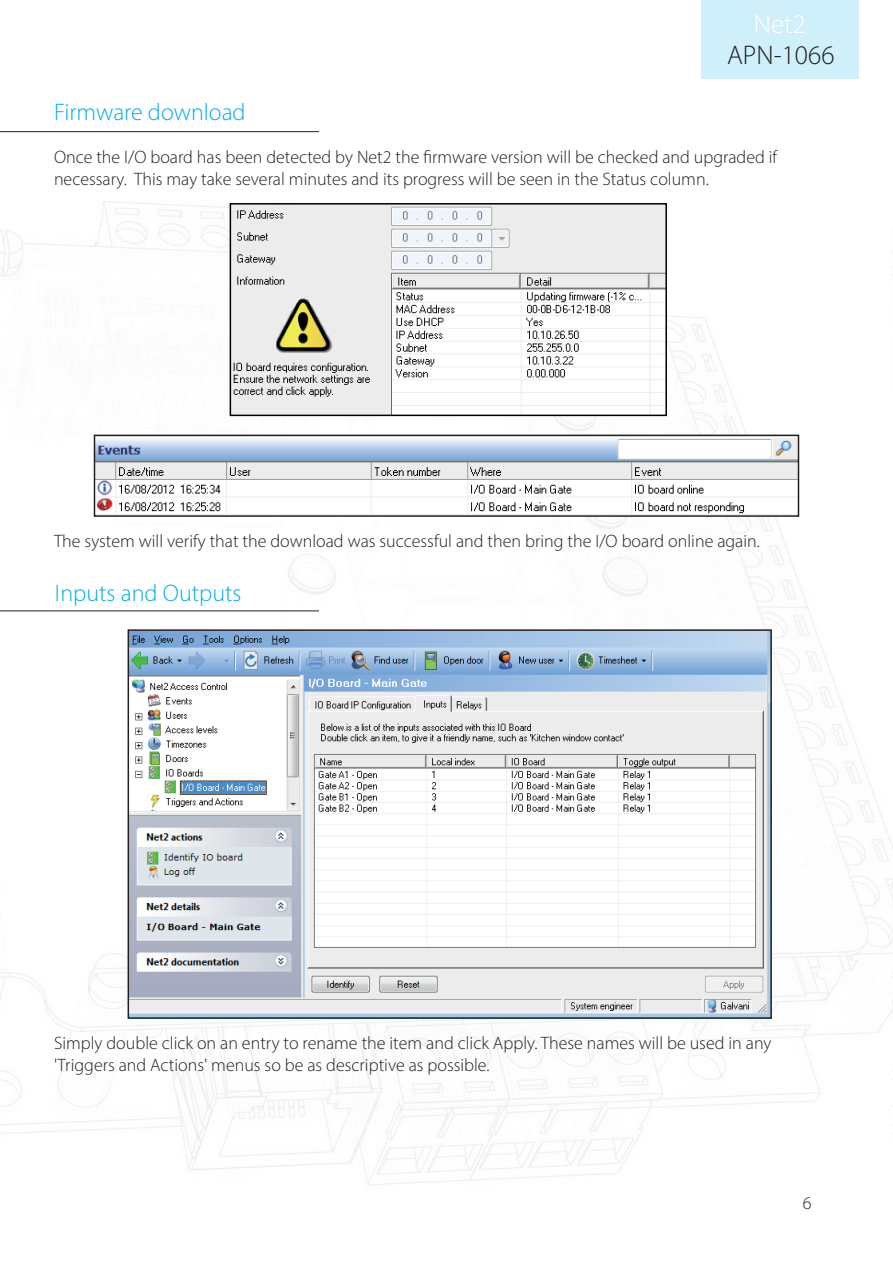
<style>
.page{position:relative;width:893px;height:1263px;background:#fff}
.page>*{position:absolute;margin:0;border:0;box-sizing:border-box;transform-origin:0 0}
.t1{font:300 27px "Myriad Pro";color:#231f20}
.t2{font:300 27px "Myriad Pro";color:#fff}
.Section_title{font:300 24px "Myriad Pro";color:#00aeef}
.Text_-_12pt{font:300 18px/21.6px "Myriad Pro";color:#231f20}
</style>
<div class="page">
<div style="left:702px;top:0;width:157px;height:79px;background:#cfeffb"></div>
<hr style="left:0;top:131px;width:319px;height:1px;background:#231f20">
<img style="left:233px;top:206px;width:431px;height:207px">
<div style="left:230px;top:203px;width:437px;height:213px;border:2px solid #000"></div>
<img style="left:97px;top:438px;width:699px;height:76px">
<div style="left:94px;top:435px;width:705px;height:82px;border:2px solid #231f20"></div>
<hr style="left:0;top:611px;width:319px;height:1px;background:#231f20">
<img style="left:131px;top:632px;width:638px;height:384px">
<div style="left:128px;top:629px;width:644px;height:390px;border:2px solid #231f20"></div>
<h1 class="t2" style="left:754px;top:8px;width:53px">Net2</h1>
<h1 class="t1" style="left:727px;top:39px;width:109px">APN-1066</h1>
<p class="Section_title" style="left:54px;top:98px;width:193px">Firmware download</p>
<p class="Text_-_12pt" style="left:54px;top:146px;width:725px">Once the I/O board has been detected by Net2 the firmware version will be checked and upgraded if necessary. This may take several minutes and its progress will be seen in the Status column.</p>
<p class="Text_-_12pt" style="left:54px;top:530px;width:707px">The system will verify that the download was successful and then bring the I/O board online again.</p>
<p class="Section_title" style="left:55px;top:578px;width:188px">Inputs and Outputs</p>
<p class="Text_-_12pt" style="left:54px;top:1032px;width:719px">Simply double click on an entry to rename the item and click Apply. These names will be used in any 'Triggers and Actions' menus so be as descriptive as possible.</p>
<p class="Text_-_12pt" style="left:803px;top:1192px;width:10px">6</p>
</div>
